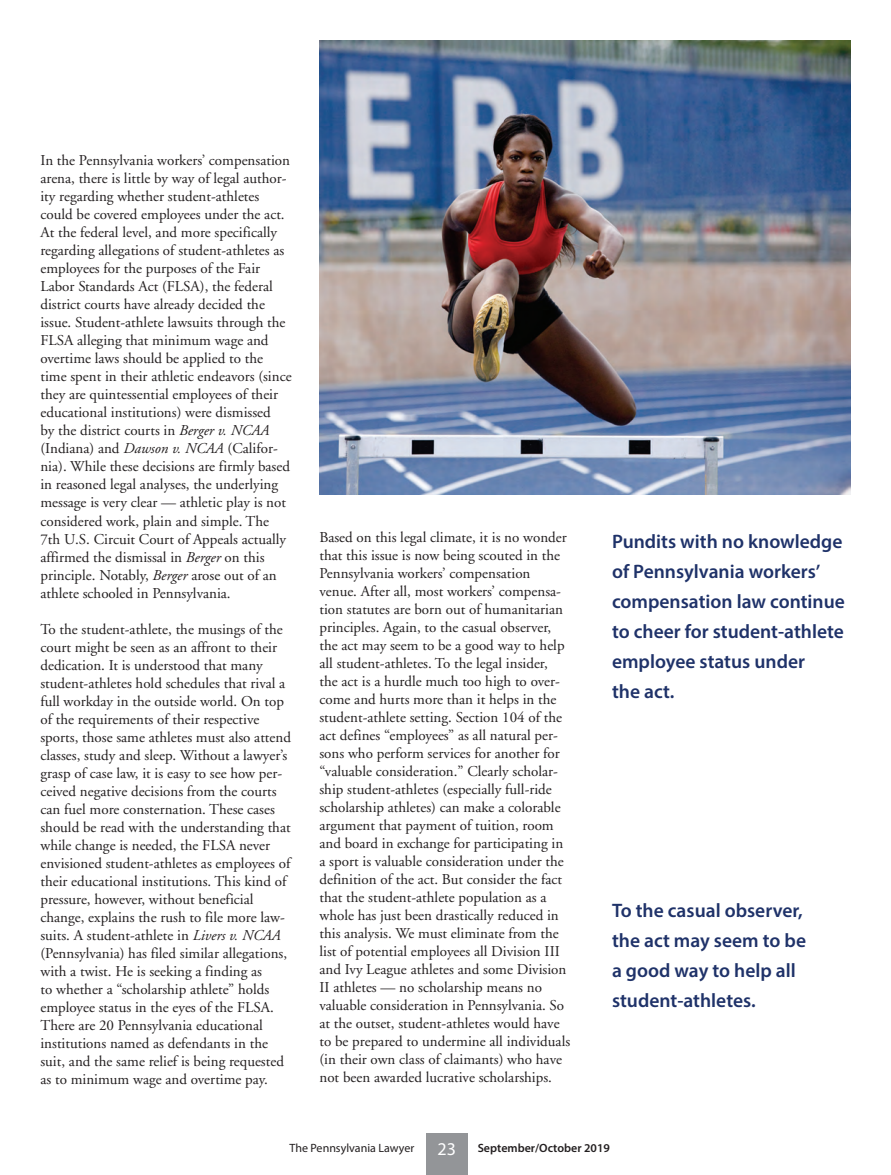
<style>
.page{position:relative;width:891px;height:1175px;background:#fff}
.page>*{position:absolute;margin:0;border:0;box-sizing:border-box;transform-origin:0 0}
.t1{font:600 19.5px/30px "Myriad Pro";color:#1f3269}
.t2{font:15px/18px "Adobe Garamond";color:#231f20}
.t3{font:600 12px "Myriad Pro";color:#231f20}
.t4{font:12px "Myriad Pro";color:#231f20}
.s1{font-style:italic}
.s2{font-family:"Myriad";font-weight:400;font-size:18px;color:#fff}
</style>
<div class="page">
<div style="left:426px;top:1133px;width:42px;height:41px;background:#939598"></div>
<img style="left:319px;top:40px;width:531px;height:455px">
<p class="t2" style="left:40px;top:153px;width:253px">In the Pennsylvania workers’ compensation arena, there is little by way of legal author&shy;ity regarding whether student-athletes could be covered employees under the act.<br>At the federal level, and more specifically regarding allegations of student-athletes as employees for the purposes of the Fair Labor Standards Act (FLSA), the federal district courts have already decided the issue. Student-athlete lawsuits through the FLSA alleging that minimum wage and overtime laws should be applied to the time spent in their athletic endeavors (since they are quintessential employees of their educational institutions) were dismissed<br>by the district courts in <span class="s1">Berger v. NCAA </span>(Indiana) and <span class="s1">Dawson v. NCAA</span> (Califor&shy;nia). While these decisions are firmly based in reasoned legal analyses, the underlying message is very clear — athletic play is not considered work, plain and simple. The 7th U.S. Circuit Court of Appeals actually affirmed the dismissal in <span class="s1">Berger</span> on this principle. Notably, <span class="s1">Berger</span> arose out of an athlete schooled in Pennsylvania.</p>
<p class="t2" style="left:40px;top:621px;width:252px">To the student-athlete, the musings of the court might be seen as an affront to their dedication. It is understood that many student-athletes hold schedules that rival a full workday in the outside world. On top of the requirements of their respective sports, those same athletes must also attend classes, study and sleep. Without a lawyer’s grasp of case law, it is easy to see how per&shy;ceived negative decisions from the courts can fuel more consternation. These cases should be read with the understanding that while change is needed, the FLSA never envisioned student-athletes as employees of their educational institutions. This kind of pressure, however, without beneficial change, explains the rush to file more law&shy;suits. A student-athlete in <span class="s1">Livers v. NCAA </span>(Pennsylvania) has filed similar allegations, with a twist. He is seeking a finding as<br>to whether a “scholarship athlete” holds employee status in the eyes of the FLSA.<br>There are 20 Pennsylvania educational institutions named as defendants in the suit, and the same relief is being requested as to minimum wage and overtime pay.</p>
<p class="t2" style="left:319px;top:529px;width:252px">Based on this legal climate, it is no wonder that this issue is now being scouted in the Pennsylvania workers’ compensation venue. After all, most workers’ compensa&shy;tion statutes are born out of humanitarian principles. Again, to the casual observer, the act may seem to be a good way to help all student-athletes. To the legal insider,<br>the act is a hurdle much too high to over&shy;come and hurts more than it helps in the student-athlete setting. Section 104 of the act defines “employees” as all natural per&shy;sons who perform services for another for “valuable consideration.” Clearly scholar&shy;ship student-athletes (especially full-ride scholarship athletes) can make a colorable argument that payment of tuition, room and board in exchange for participating in a sport is valuable consideration under the definition of the act. But consider the fact that the student-athlete population as a whole has just been drastically reduced in this analysis. We must eliminate from the list of potential employees all Division III and Ivy League athletes and some Division II athletes — no scholarship means no valuable consideration in Pennsylvania. So at the outset, student-athletes would have to be prepared to undermine all individuals (in their own class of claimants) who have not been awarded lucrative scholarships.</p>
<h1 class="t1" style="left:612px;top:528px;width:234px">Pundits with no knowledge of Pennsylvania workers’ compensation law continue to cheer for student-athlete employee status under<br>the act.</h1>
<h1 class="t1" style="left:612px;top:897px;width:196px">To the casual observer, the act may seem to be a good way to help all student-athletes.</h1>
<p class="t4" style="left:289px;top:1143px;width:126px">The Pennsylvania Lawyer</p>
<p class="t3" style="left:438px;top:1143px;width:174px"><span class="s2">23</span> September/October 2019</p>
</div>
